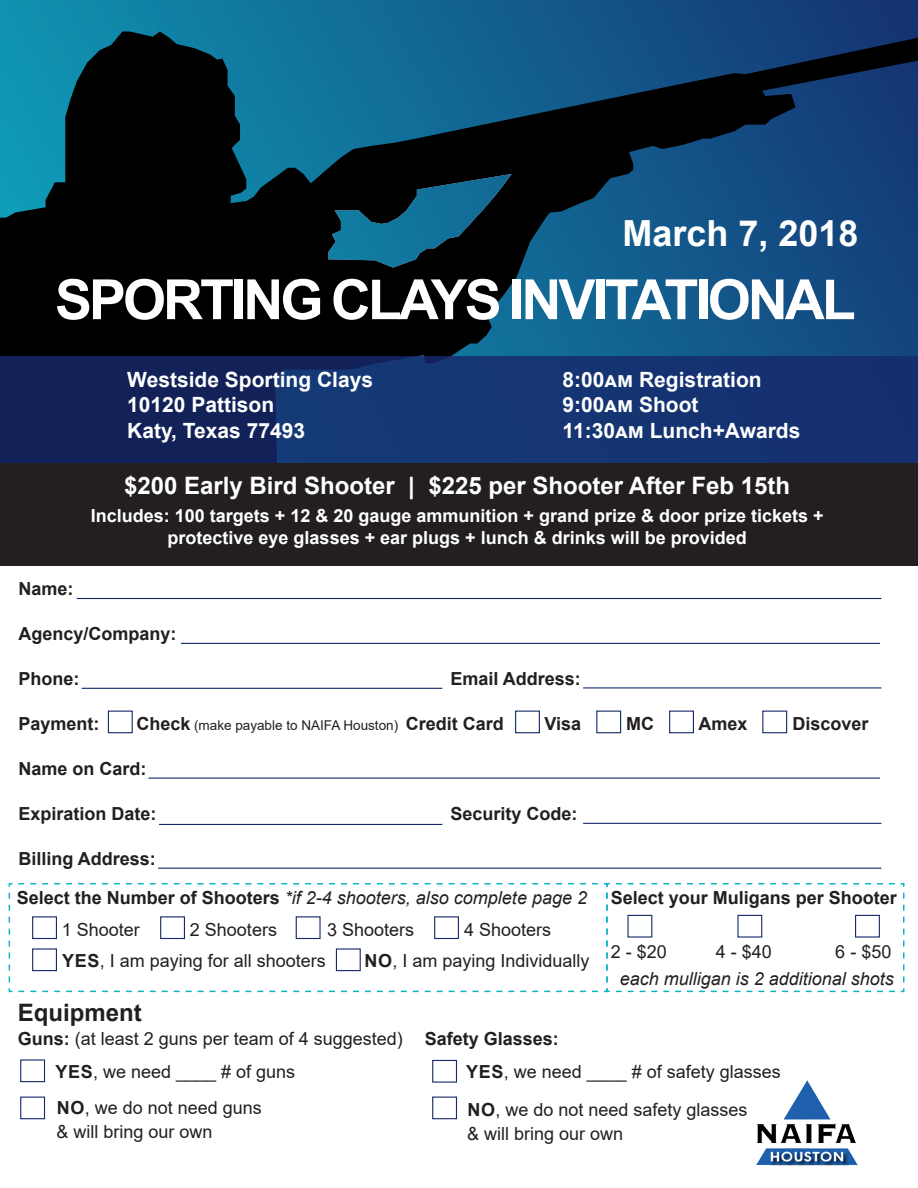
<style>
.page{position:relative;width:918px;height:1188px;background:#fff}
.page>*{position:absolute;margin:0;border:0;box-sizing:border-box;transform-origin:0 0}
.t1{font:700 55.5px "Arial";letter-spacing:-.055em;color:#fff}
.t2{font:700 36px "Arial";color:#fff}
.t3{font:700 24px "Arial";color:#fff}
.t4{font:700 24px "Arial";color:#231f20}
.t5{font:700 21px "Arial";color:#fff}
.t6{font:18px/24px "Arial";color:#231f20}
.t7{font:700 18px "Arial";color:#231f20}
.t8{font:700 18px "Arial";color:#fff}
.t9{font:italic 18px "Arial";color:#231f20}
.t10{font:13.5px "Arial";color:#231f20}
.s1{font-weight:700;font-size:18px}
.s2{font-weight:700;font-style:normal}
.s3{font-weight:700}
</style>
<div class="page">
<div style="left:0;top:0;width:918px;height:510px;background:linear-gradient(to right,#0f92b1,#153170)"></div>
<svg style="left:0;top:31px;width:918px;height:325px;background:#0a344f"></svg>
<svg style="left:328px;top:174px;width:184px;height:94px;background:#083547"></svg>
<svg style="left:0;top:356px;width:918px;height:107px;background:#132e69"></svg>
<div style="left:0;top:463px;width:918px;height:103px;background:#231f20"></div>
<svg style="left:9px;top:883px;width:896px;height:110px"></svg>
<img style="left:756px;top:1080px;width:102px;height:86px">
<hr style="left:77px;top:598px;width:804px;height:1px;background:#16296b">
<hr style="left:181px;top:643px;width:699px;height:1px;background:#16296b">
<hr style="left:82px;top:688px;width:360px;height:1px;background:#16296b">
<hr style="left:583px;top:687px;width:298px;height:1px;background:#16296b">
<div style="left:108px;top:711px;width:25px;height:22px;border:1px solid #16296b"></div>
<div style="left:515px;top:711px;width:25px;height:22px;border:1px solid #16296b"></div>
<div style="left:596px;top:711px;width:25px;height:22px;border:1px solid #16296b"></div>
<div style="left:669px;top:711px;width:25px;height:22px;border:1px solid #16296b"></div>
<div style="left:762px;top:711px;width:25px;height:22px;border:1px solid #16296b"></div>
<hr style="left:148px;top:778px;width:732px;height:1px;background:#16296b">
<hr style="left:158px;top:868px;width:723px;height:1px;background:#16296b">
<hr style="left:159px;top:824px;width:283px;height:1px;background:#16296b">
<hr style="left:583px;top:823px;width:298px;height:1px;background:#16296b">
<div style="left:32px;top:916px;width:25px;height:23px;border:1px solid #16296b"></div>
<div style="left:160px;top:916px;width:25px;height:23px;border:1px solid #16296b"></div>
<div style="left:296px;top:916px;width:25px;height:23px;border:1px solid #16296b"></div>
<div style="left:434px;top:916px;width:25px;height:23px;border:1px solid #16296b"></div>
<div style="left:32px;top:948px;width:25px;height:23px;border:1px solid #16296b"></div>
<div style="left:336px;top:948px;width:25px;height:23px;border:1px solid #16296b"></div>
<div style="left:627px;top:915px;width:25px;height:23px;border:1px solid #16296b"></div>
<div style="left:737px;top:915px;width:25px;height:23px;border:1px solid #16296b"></div>
<div style="left:855px;top:915px;width:25px;height:23px;border:1px solid #16296b"></div>
<div style="left:20px;top:1059px;width:25px;height:23px;border:1px solid #16296b"></div>
<div style="left:20px;top:1097px;width:25px;height:22px;border:1px solid #16296b"></div>
<div style="left:432px;top:1060px;width:25px;height:23px;border:1px solid #16296b"></div>
<div style="left:432px;top:1097px;width:25px;height:22px;border:1px solid #16296b"></div>
<p class="t2" style="left:622px;top:208px;width:238px">March 7, 2018</p>
<p class="t1" style="left:55px;top:261px;width:802px">SPORTING CLAYS INVITATIONAL</p>
<p class="t5" style="left:127px;top:365px;width:247px">Westside Sporting Clays</p>
<p class="t5" style="left:127px;top:390px;width:149px">10120 Pattison</p>
<p class="t5" style="left:127px;top:416px;width:179px">Katy, Texas 77493</p>
<p class="t5" style="left:562px;top:365px;width:201px">8:00am Registration</p>
<p class="t5" style="left:562px;top:390px;width:138px">9:00am Shoot</p>
<p class="t5" style="left:562px;top:416px;width:239px">11:30am Lunch+Awards</p>
<p class="t3" style="left:124px;top:468px;width:668px">$200 Early Bird Shooter | $225 per Shooter After Feb 15th</p>
<p class="t8" style="left:91px;top:503px;width:734px">Includes: 100 targets + 12 &amp; 20 gauge ammunition + grand prize &amp; door prize tickets +</p>
<p class="t8" style="left:168px;top:525px;width:581px">protective eye glasses + ear plugs + lunch &amp; drinks will be provided</p>
<p class="t7" style="left:18px;top:576px;width:57px">Name:</p>
<p class="t7" style="left:18px;top:621px;width:160px">Agency/Company:</p>
<p class="t7" style="left:18px;top:666px;width:63px">Phone:</p>
<p class="t7" style="left:450px;top:666px;width:132px">Email Address:</p>
<p class="t7" style="left:18px;top:711px;width:83px">Payment:</p>
<p class="t10" style="left:136px;top:716px;width:369px"><span class="s1">Check</span> (make payable to NAIFA Houston) <span class="s1">Credit Card</span></p>
<p class="t7" style="left:544px;top:711px;width:38px">Visa</p>
<p class="t7" style="left:626px;top:711px;width:29px">MC</p>
<p class="t7" style="left:698px;top:711px;width:51px">Amex</p>
<p class="t7" style="left:792px;top:711px;width:78px">Discover</p>
<p class="t7" style="left:18px;top:756px;width:130px">Name on Card:</p>
<p class="t7" style="left:18px;top:801px;width:140px">Expiration Date:</p>
<p class="t7" style="left:450px;top:801px;width:129px">Security Code:</p>
<p class="t7" style="left:18px;top:846px;width:139px">Billing Address:</p>
<p class="t9" style="left:17px;top:886px;width:572px"><span class="s2">Select the Number of Shooters</span> *if 2-4 shooters, also complete page 2</p>
<p class="t6" style="left:62px;top:917px;width:80px">1 Shooter</p>
<p class="t6" style="left:190px;top:917px;width:89px">2 Shooters</p>
<p class="t6" style="left:327px;top:917px;width:89px">3 Shooters</p>
<p class="t6" style="left:464px;top:917px;width:89px">4 Shooters</p>
<p class="t6" style="left:62px;top:949px;width:265px"><span class="s3">YES</span>, I am paying for all shooters</p>
<p class="t6" style="left:364px;top:949px;width:227px"><span class="s3">NO</span>, I am paying Individually</p>
<p class="t7" style="left:611px;top:885px;width:288px">Select your Muligans per Shooter</p>
<p class="t6" style="left:611px;top:940px;width:58px">2 - $20</p>
<p class="t6" style="left:716px;top:940px;width:58px">4 - $40</p>
<p class="t6" style="left:835px;top:940px;width:58px">6 - $50</p>
<p class="t9" style="left:620px;top:967px;width:276px">each mulligan is 2 additional shots</p>
<p class="t4" style="left:18px;top:996px;width:126px">Equipment</p>
<p class="t6" style="left:18px;top:1027px;width:387px"><span class="s3">Guns:</span> (at least 2 guns per team of 4 suggested)</p>
<p class="t7" style="left:425px;top:1026px;width:136px">Safety Glasses:</p>
<p class="t6" style="left:56px;top:1059px;width:241px"><span class="s3">YES</span>, we need ____ # of guns</p>
<p class="t6" style="left:466px;top:1059px;width:316px"><span class="s3">YES</span>, we need ____ # of safety glasses</p>
<p class="t6" style="left:57px;top:1096px;width:207px"><span class="s3">NO</span>, we do not need guns &amp; will bring our own</p>
<p class="t6" style="left:467px;top:1097px;width:282px"><span class="s3">NO</span>, we do not need safety glasses &amp; will bring our own</p>
</div>
